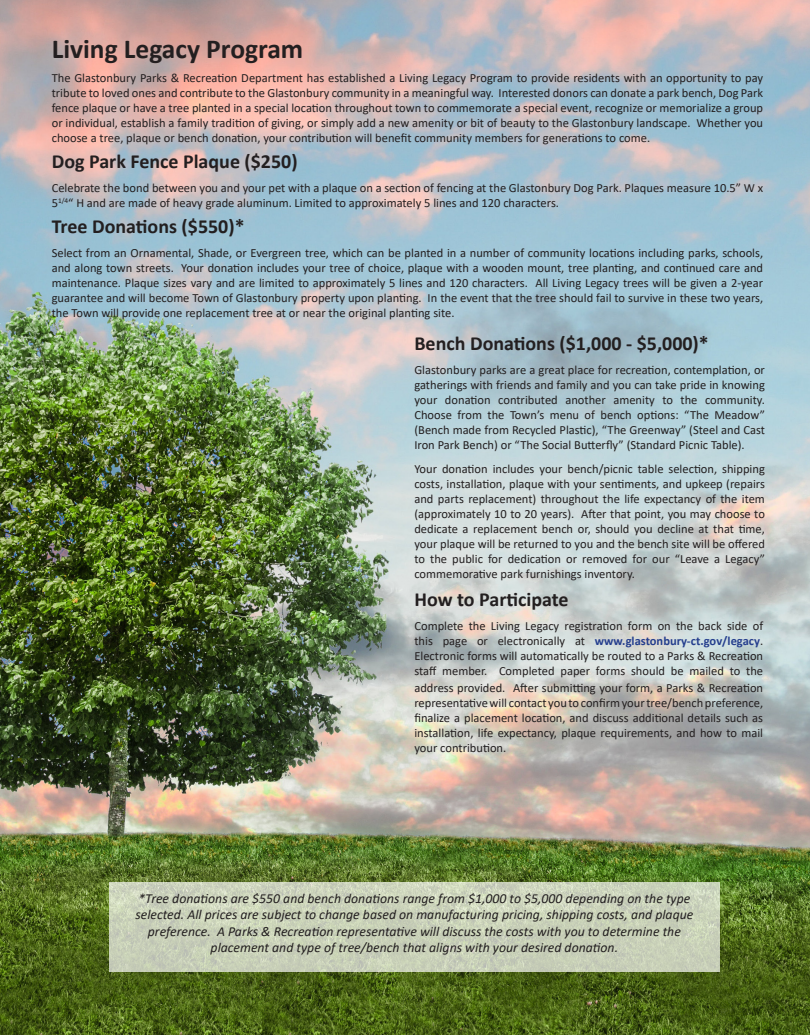
<style>
.page{position:relative;width:810px;height:1035px;background:#fff}
.page>*{position:absolute;margin:0;border:0;box-sizing:border-box;transform-origin:0 0}
.t1{font:700 27.5px "Calibri";color:#231f20}
.t2{font:700 20px "Calibri";color:#231f20}
.t3{font:italic 13.75px/16.5px "Calibri";color:#231f20;text-align:center}
.t4{font:12.5px/15px "Calibri";color:#231f20;text-align:justify}
.s1{font-weight:700;color:#253f8e}
</style>
<div class="page">
<img style="left:0;top:0;width:810px;height:1035px">
<svg style="left:109px;top:883px;width:611px;height:89px;background:#cad1ba"></svg>
<p class="t1" style="left:52px;top:30px;width:253px">Living Legacy Program</p>
<p class="t4" style="left:52px;top:70px;width:713px">The Glastonbury Parks &amp; Recreation Department has established a Living Legacy Program to provide residents with an opportunity to pay tribute to loved ones and contribute to the Glastonbury community in a meaningful way. Interested donors can donate a park bench, Dog Park fence plaque or have a tree planted in a special location throughout town to commemorate a special event, recognize or memorialize a group or individual, establish a family tradition of giving, or simply add a new amenity or bit of beauty to the Glastonbury landscape. Whether you choose a tree, plaque or bench donation, your contribution will benefit community members for generations to come.</p>
<p class="t2" style="left:52px;top:147px;width:247px">Dog Park Fence Plaque ($250)</p>
<p class="t4" style="left:52px;top:180px;width:713px">Celebrate the bond between you and your pet with a plaque on a section of fencing at the Glastonbury Dog Park. Plaques measure 10.5” W x<br>5<sup>1/4</sup>“ H and are made of heavy grade aluminum. Limited to approximately 5 lines and 120 characters.</p>
<p class="t2" style="left:52px;top:212px;width:194px">Tree Donations ($550)*</p>
<p class="t4" style="left:52px;top:245px;width:713px">Select from an Ornamental, Shade, or Evergreen tree, which can be planted in a number of community locations including parks, schools, and along town streets. Your donation includes your tree of choice, plaque with a wooden mount, tree planting, and continued care and maintenance. Plaque sizes vary and are limited to approximately 5 lines and 120 characters. All Living Legacy trees will be given a 2-year guarantee and will become Town of Glastonbury property upon planting. In the event that the tree should fail to survive in these two years, the Town will provide one replacement tree at or near the original planting site.</p>
<p class="t2" style="left:414px;top:329px;width:296px">Bench Donations ($1,000 - $5,000)*</p>
<p class="t4" style="left:414px;top:362px;width:352px">Glastonbury parks are a great place for recreation, contemplation, or gatherings with friends and family and you can take pride in knowing your donation contributed another amenity to the community.<br>Choose from the Town’s menu of bench options: “The Meadow” (Bench made from Recycled Plastic), “The Greenway” (Steel and Cast Iron Park Bench) or “The Social Butterfly” (Standard Picnic Table).</p>
<p class="t4" style="left:414px;top:461px;width:352px">Your donation includes your bench/picnic table selection, shipping costs, installation, plaque with your sentiments, and upkeep (repairs and parts replacement) throughout the life expectancy of the item (approximately 10 to 20 years). After that point, you may choose to dedicate a replacement bench or, should you decline at that time, your plaque will be returned to you and the bench site will be offered to the public for dedication or removed for our “Leave a Legacy” commemorative park furnishings inventory.</p>
<p class="t2" style="left:414px;top:586px;width:156px">How to Participate</p>
<p class="t4" style="left:414px;top:618px;width:350px">Complete the Living Legacy registration form on the back side of this page or electronically at <span class="s1">www.glastonbury-ct.gov/legacy</span>.<br>Electronic forms will automatically be routed to a Parks &amp; Recreation staff member. Completed paper forms should be mailed to the</p>
<p class="t4" style="left:414px;top:680px;width:350px">address provided. After submitting your form, a Parks &amp; Recreation representative will contact you to confirm your tree/bench preference, finalize a placement location, and discuss additional details such as installation, life expectancy, plaque requirements, and how to mail your contribution.</p>
<p class="t3" style="left:135px;top:889px;width:559px">*Tree donations are $550 and bench donations range from $1,000 to $5,000 depending on the type selected. All prices are subject to change based on manufacturing pricing, shipping costs, and plaque preference. A Parks &amp; Recreation representative will discuss the costs with you to determine the placement and type of tree/bench that aligns with your desired donation.</p>
</div>
